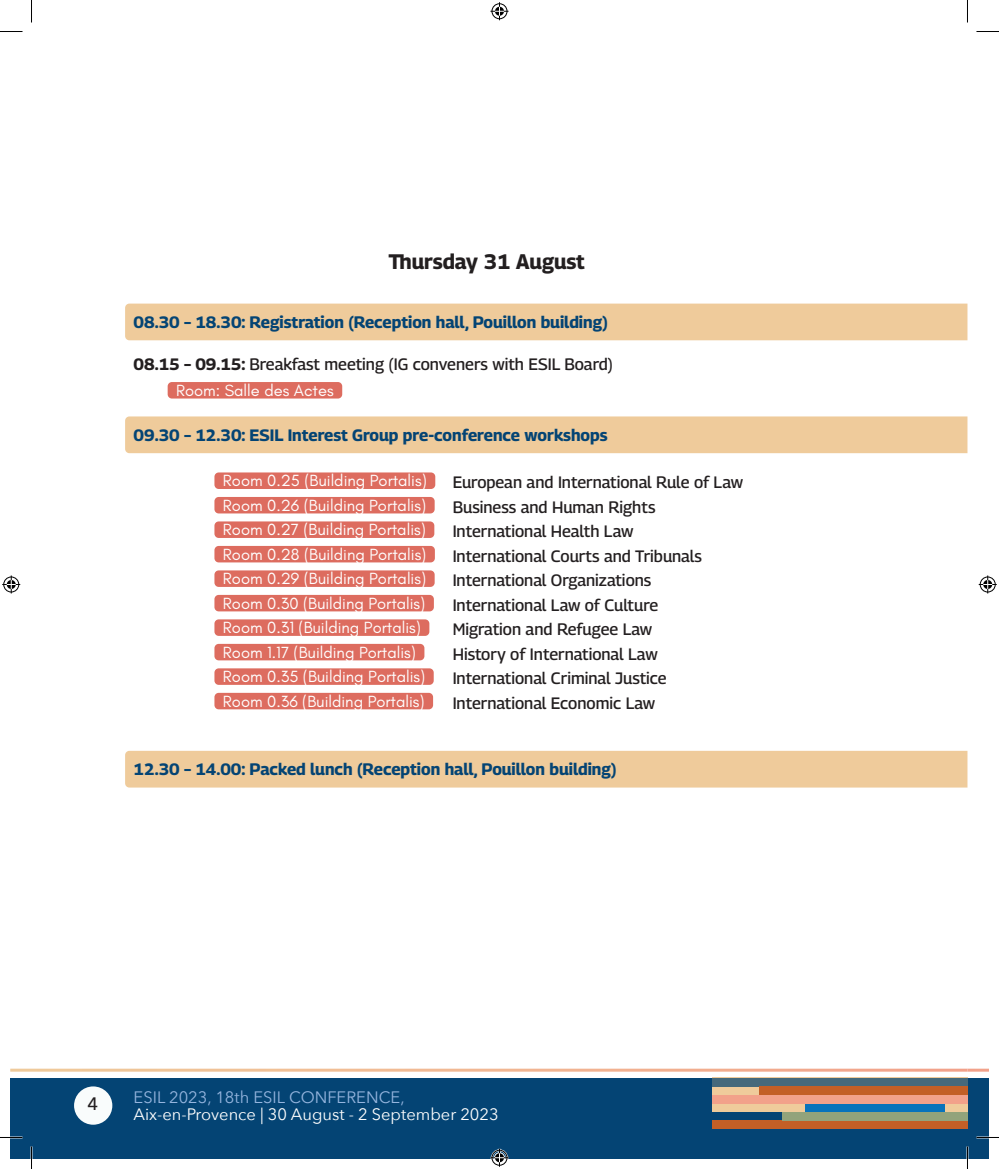
<style>
.page{position:relative;width:999px;height:1169px;background:#fff}
.page>*{position:absolute;margin:0;border:0;box-sizing:border-box;transform-origin:0 0}
.DATE1{font:700 21px "Georama";letter-spacing:-.005em;color:#231f20}
.t1{font:500 18px "Avenir Next";color:#231f20}
.ROOM{font:16.5px "Glacial Indifference";color:#fff}
.FORUM{font:500 16.5px "Georama";color:#231f20}
.Titre_2L{font:700 16.5px "Georama";color:#044474}
.HOUR1{font:500 16.5px "Georama";color:#231f20}
.t2{font:16.5px "Avenir Next";color:#fff}
.t3{font:16.5px "Avenir Next";color:#95b5de}
.s1{font-weight:700}
</style>
<div class="page">
<div style="left:10px;top:1077px;width:957px;height:81px;background:#044474"></div>
<div style="left:967px;top:1077px;width:21px;height:81px;background:#044474"></div>
<div style="left:74px;top:1086px;width:38px;height:38px;background:#f9fcfc;border-radius:50%"></div>
<div style="left:712px;top:1120px;width:255px;height:9px;background:#c35f26"></div>
<div style="left:712px;top:1077px;width:255px;height:35px;background:#efcb9b"></div>
<div style="left:781px;top:1111px;width:186px;height:9px;background:#92a37b"></div>
<div style="left:712px;top:1077px;width:255px;height:9px;background:#46697b"></div>
<div style="left:805px;top:1103px;width:140px;height:9px;background:#0873bb"></div>
<div style="left:758px;top:1086px;width:209px;height:8px;background:#c35f26"></div>
<div style="left:712px;top:1094px;width:255px;height:9px;background:#f2a18a"></div>
<div style="left:125px;top:303px;width:842px;height:37px;background:#efcb9b"></div>
<div style="left:168px;top:382px;width:174px;height:16px;background:#dd6c5f;border-radius:4px"></div>
<div style="left:125px;top:416px;width:842px;height:37px;background:#efcb9b"></div>
<div style="left:125px;top:751px;width:842px;height:36px;background:#efcb9b"></div>
<div style="left:214px;top:472px;width:221px;height:17px;background:#dd6c5f;border-radius:4px"></div>
<div style="left:214px;top:497px;width:220px;height:16px;background:#dd6c5f;border-radius:4px"></div>
<div style="left:214px;top:521px;width:220px;height:17px;background:#dd6c5f;border-radius:4px"></div>
<div style="left:214px;top:546px;width:221px;height:16px;background:#dd6c5f;border-radius:4px"></div>
<div style="left:214px;top:570px;width:220px;height:17px;background:#dd6c5f;border-radius:4px"></div>
<div style="left:214px;top:595px;width:220px;height:16px;background:#dd6c5f;border-radius:4px"></div>
<div style="left:214px;top:619px;width:215px;height:17px;background:#dd6c5f;border-radius:4px"></div>
<div style="left:214px;top:644px;width:210px;height:16px;background:#dd6c5f;border-radius:4px"></div>
<div style="left:214px;top:668px;width:219px;height:17px;background:#dd6c5f;border-radius:4px"></div>
<div style="left:214px;top:693px;width:219px;height:16px;background:#dd6c5f;border-radius:4px"></div>
<hr style="left:0;top:1136px;width:22px;height:2px;background:#fff">
<hr style="left:976px;top:1136px;width:22px;height:2px;background:#fff">
<hr style="left:966px;top:1146px;width:2px;height:23px;background:#fff">
<svg style="left:0;top:31px;width:22px;height:1px"></svg>
<svg style="left:976px;top:31px;width:22px;height:1px"></svg>
<svg style="left:0;top:1137px;width:22px;height:1px"></svg>
<svg style="left:976px;top:1137px;width:22px;height:1px"></svg>
<svg style="left:31px;top:0;width:1px;height:23px"></svg>
<svg style="left:31px;top:1146px;width:1px;height:23px"></svg>
<svg style="left:967px;top:0;width:1px;height:23px"></svg>
<svg style="left:967px;top:1146px;width:1px;height:23px"></svg>
<svg style="left:490px;top:2px;width:18px;height:18px"></svg>
<svg style="left:490px;top:1148px;width:18px;height:18px"></svg>
<svg style="left:2px;top:575px;width:18px;height:18px"></svg>
<svg style="left:978px;top:575px;width:18px;height:18px"></svg>
<p class="DATE1" style="left:388px;top:246px;width:198px">Thursday 31 August</p>
<p class="Titre_2L" style="left:134px;top:310px;width:475px">08.30 – 18.30: Registration (Reception hall, Pouillon building)</p>
<p class="HOUR1" style="left:134px;top:352px;width:481px"><span class="s1">08.15 – 09.15:</span> Breakfast meeting (IG conveners with ESIL Board)</p>
<p class="ROOM" style="left:176px;top:381px;width:159px">Room: Salle des Actes</p>
<p class="Titre_2L" style="left:134px;top:423px;width:475px">09.30 – 12.30: ESIL Interest Group pre-conference workshops</p>
<p class="ROOM" style="left:223px;top:471px;width:205px">Room 0.25 (Building Portalis)</p>
<p class="FORUM" style="left:452px;top:470px;width:292px">European and International Rule of Law</p>
<p class="ROOM" style="left:223px;top:496px;width:205px">Room 0.26 (Building Portalis)</p>
<p class="FORUM" style="left:452px;top:495px;width:204px">Business and Human Rights</p>
<p class="ROOM" style="left:223px;top:520px;width:204px">Room 0.27 (Building Portalis)</p>
<p class="FORUM" style="left:452px;top:519px;width:182px">International Health Law</p>
<p class="ROOM" style="left:223px;top:545px;width:205px">Room 0.28 (Building Portalis)</p>
<p class="FORUM" style="left:452px;top:544px;width:251px">International Courts and Tribunals</p>
<p class="ROOM" style="left:223px;top:569px;width:205px">Room 0.29 (Building Portalis)</p>
<p class="FORUM" style="left:452px;top:568px;width:200px">International Organizations</p>
<p class="ROOM" style="left:223px;top:594px;width:204px">Room 0.30 (Building Portalis)</p>
<p class="FORUM" style="left:452px;top:593px;width:207px">International Law of Culture</p>
<p class="ROOM" style="left:223px;top:618px;width:199px">Room 0.31 (Building Portalis)</p>
<p class="FORUM" style="left:452px;top:617px;width:201px">Migration and Refugee Law</p>
<p class="ROOM" style="left:223px;top:643px;width:194px">Room 1.17 (Building Portalis)</p>
<p class="FORUM" style="left:452px;top:642px;width:206px">History of International Law</p>
<p class="ROOM" style="left:223px;top:667px;width:204px">Room 0.35 (Building Portalis)</p>
<p class="FORUM" style="left:452px;top:666px;width:215px">International Criminal Justice</p>
<p class="ROOM" style="left:223px;top:692px;width:203px">Room 0.36 (Building Portalis)</p>
<p class="FORUM" style="left:452px;top:691px;width:204px">International Economic Law</p>
<p class="Titre_2L" style="left:134px;top:757px;width:484px">12.30 – 14.00: Packed lunch (Reception hall, Pouillon building)</p>
<p class="t1" style="left:87px;top:1088px;width:12px">4</p>
<p class="t3" style="left:134px;top:1083px;width:272px">ESIL 2023, 18th ESIL CONFERENCE,</p>
<p class="t2" style="left:134px;top:1100px;width:366px">Aix-en-Provence | 30 August - 2 September 2023</p>
</div>
